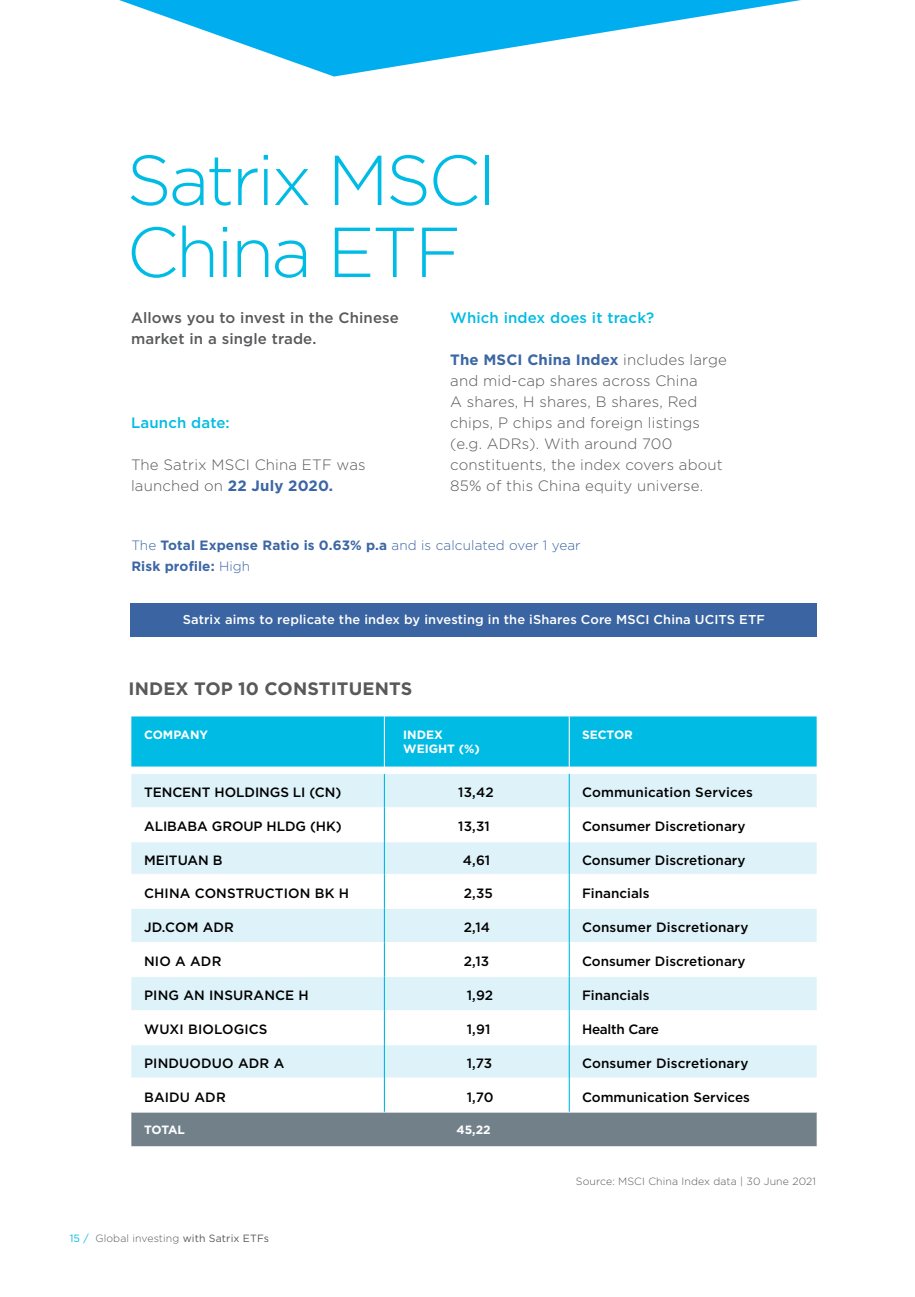
<style>
.page{position:relative;width:915px;height:1297px;background:#fff}
.page>*{position:absolute;margin:0;border:0;box-sizing:border-box;transform-origin:0 0}
.t1{font:300 70.5px/72px "Gotham";letter-spacing:-.04em;color:#00bce4}
.t2{font:700 18px "Gotham";letter-spacing:.01em;color:#58595b}
.t3{font:300 15px/21px "Gotham";letter-spacing:.01em;color:#58595b}
.t4{font:500 15px/21px "Gotham";letter-spacing:.01em;color:#58595b}
.t5{font:500 15px "Gotham";letter-spacing:.01em;color:#00bce4}
.t6{font:500 13.5px "Gotham";color:#000}
.t7{font:700 13.5px/21px "Gotham";letter-spacing:.01em;color:#3c66a4}
.t8{font:500 13.5px "Gotham";letter-spacing:-.02em;color:#000}
.t9{font:500 12.9px "Gotham";letter-spacing:.01em;color:#fff}
.t10{font:700 12px/14.4px "Gotham";color:#fff}
.t11{font:300 10.5px "Gotham";letter-spacing:.01em;color:#58595b}
.s1{font-weight:700;color:#3c66a4}
.s2{font-weight:300}
.s3{font-weight:400;color:#00bce4}
.s4{font-weight:400}
</style>
<div class="page">
<svg style="left:119px;top:0;width:681px;height:77px"></svg>
<div style="left:130px;top:603px;width:686px;height:34px;background:#3a64a2"></div>
<div style="left:131px;top:716px;width:685px;height:50px;background:#00bce4"></div>
<svg style="left:131px;top:774px;width:685px;height:303px;fill:#def2f9"></svg>
<div style="left:131px;top:1113px;width:685px;height:33px;background:#72808a"></div>
<hr style="left:131px;top:807px;width:253px;height:1px;background:#fff">
<hr style="left:385px;top:807px;width:183px;height:1px;background:#fff">
<hr style="left:569px;top:807px;width:247px;height:1px;background:#fff">
<hr style="left:131px;top:841px;width:253px;height:1px;background:#fff">
<hr style="left:385px;top:841px;width:183px;height:1px;background:#fff">
<hr style="left:569px;top:841px;width:247px;height:1px;background:#fff">
<hr style="left:131px;top:874px;width:253px;height:1px;background:#fff">
<hr style="left:385px;top:874px;width:183px;height:1px;background:#fff">
<hr style="left:569px;top:874px;width:247px;height:1px;background:#fff">
<hr style="left:131px;top:908px;width:253px;height:1px;background:#fff">
<hr style="left:385px;top:908px;width:183px;height:1px;background:#fff">
<hr style="left:569px;top:908px;width:247px;height:1px;background:#fff">
<hr style="left:131px;top:942px;width:253px;height:1px;background:#fff">
<hr style="left:385px;top:942px;width:183px;height:1px;background:#fff">
<hr style="left:569px;top:942px;width:247px;height:1px;background:#fff">
<hr style="left:131px;top:976px;width:253px;height:1px;background:#fff">
<hr style="left:385px;top:976px;width:183px;height:1px;background:#fff">
<hr style="left:569px;top:976px;width:247px;height:1px;background:#fff">
<hr style="left:131px;top:1010px;width:253px;height:1px;background:#fff">
<hr style="left:385px;top:1010px;width:183px;height:1px;background:#fff">
<hr style="left:569px;top:1010px;width:247px;height:1px;background:#fff">
<hr style="left:131px;top:1044px;width:253px;height:1px;background:#fff">
<hr style="left:385px;top:1044px;width:183px;height:1px;background:#fff">
<hr style="left:569px;top:1044px;width:247px;height:1px;background:#fff">
<hr style="left:384px;top:716px;width:1px;height:50px;background:#fff">
<hr style="left:568px;top:716px;width:1px;height:50px;background:#fff">
<hr style="left:384px;top:774px;width:1px;height:34px;background:#00bce4">
<hr style="left:568px;top:774px;width:1px;height:34px;background:#00bce4">
<hr style="left:384px;top:808px;width:1px;height:34px;background:#00bce4">
<hr style="left:568px;top:808px;width:1px;height:34px;background:#00bce4">
<hr style="left:384px;top:842px;width:1px;height:32px;background:#00bce4">
<hr style="left:568px;top:842px;width:1px;height:32px;background:#00bce4">
<hr style="left:384px;top:874px;width:1px;height:34px;background:#00bce4">
<hr style="left:568px;top:874px;width:1px;height:34px;background:#00bce4">
<hr style="left:384px;top:908px;width:1px;height:34px;background:#00bce4">
<hr style="left:568px;top:908px;width:1px;height:34px;background:#00bce4">
<hr style="left:384px;top:942px;width:1px;height:35px;background:#00bce4">
<hr style="left:568px;top:942px;width:1px;height:35px;background:#00bce4">
<hr style="left:384px;top:977px;width:1px;height:34px;background:#00bce4">
<hr style="left:568px;top:977px;width:1px;height:34px;background:#00bce4">
<hr style="left:384px;top:1011px;width:1px;height:34px;background:#00bce4">
<hr style="left:568px;top:1011px;width:1px;height:34px;background:#00bce4">
<hr style="left:384px;top:1045px;width:1px;height:33px;background:#00bce4">
<hr style="left:568px;top:1045px;width:1px;height:33px;background:#00bce4">
<hr style="left:384px;top:1078px;width:1px;height:34px;background:#00bce4">
<hr style="left:568px;top:1078px;width:1px;height:34px;background:#00bce4">
<h1 class="t1" style="left:126px;top:142px;width:371px">Satrix MSCI<br>China ETF</h1>
<p class="t4" style="left:131px;top:307px;width:269px">Allows you to invest in the Chinese market in a single trade.</p>
<p class="t5" style="left:131px;top:412px;width:100px">Launch date:</p>
<p class="t3" style="left:131px;top:453px;width:236px">The Satrix MSCI China ETF was launched on <span class="s1">22 July 2020.</span></p>
<p class="t5" style="left:450px;top:307px;width:205px">Which index does it track?</p>
<p class="t3" style="left:450px;top:348px;width:278px"><span class="s1">The MSCI China Index</span> includes large and mid-cap shares across China<br>A shares, H shares, B shares, Red chips, P chips and foreign listings (e.g. ADRs). With around 700 constituents, the index covers about 85% of this China equity universe.</p>
<p class="t7" style="left:131px;top:535px;width:450px"><span class="s2">The</span> Total Expense Ratio is 0.63% p.a <span class="s2">and is calculated over 1 year<br></span>Risk profile: <span class="s2">High</span></p>
<p class="t9" style="left:183px;top:611px;width:583px">Satrix aims to replicate the index by investing in the iShares Core MSCI China UCITS ETF</p>
<h2 class="t2" style="left:128px;top:677px;width:285px">INDEX TOP 10 CONSTITUENTS</h2>
<p class="t10" style="left:144px;top:727px;width:65px">COMPANY</p>
<p class="t10" style="left:403px;top:727px;width:78px">INDEX<br>WEIGHT (%)</p>
<p class="t10" style="left:582px;top:727px;width:52px">SECTOR</p>
<p class="t6" style="left:144px;top:784px;width:199px">TENCENT HOLDINGS LI (CN)</p>
<p class="t6" style="left:458px;top:784px;width:37px">13,42</p>
<p class="t6" style="left:582px;top:784px;width:172px">Communication Services</p>
<p class="t6" style="left:144px;top:818px;width:199px">ALIBABA GROUP HLDG (HK)</p>
<p class="t6" style="left:458px;top:818px;width:33px">13,31</p>
<p class="t6" style="left:582px;top:818px;width:165px">Consumer Discretionary</p>
<p class="t6" style="left:144px;top:852px;width:80px">MEITUAN B</p>
<p class="t6" style="left:463px;top:852px;width:29px">4,61</p>
<p class="t6" style="left:582px;top:852px;width:165px">Consumer Discretionary</p>
<p class="t6" style="left:144px;top:884px;width:206px">CHINA CONSTRUCTION BK H</p>
<p class="t6" style="left:463px;top:884px;width:30px">2,35</p>
<p class="t6" style="left:582px;top:884px;width:69px">Financials</p>
<p class="t6" style="left:144px;top:918px;width:91px">JD.COM ADR</p>
<p class="t6" style="left:463px;top:918px;width:28px">2,14</p>
<p class="t6" style="left:582px;top:918px;width:168px">Consumer Discretionary</p>
<p class="t6" style="left:144px;top:952px;width:79px">NIO A ADR</p>
<p class="t6" style="left:463px;top:952px;width:27px">2,13</p>
<p class="t6" style="left:582px;top:952px;width:165px">Consumer Discretionary</p>
<p class="t6" style="left:144px;top:986px;width:166px">PING AN INSURANCE H</p>
<p class="t6" style="left:466px;top:986px;width:28px">1,92</p>
<p class="t6" style="left:582px;top:986px;width:69px">Financials</p>
<p class="t6" style="left:144px;top:1021px;width:125px">WUXI BIOLOGICS</p>
<p class="t6" style="left:466px;top:1021px;width:25px">1,91</p>
<p class="t8" style="left:582px;top:1021px;width:78px">Health Care</p>
<p class="t6" style="left:144px;top:1055px;width:142px">PINDUODUO ADR A</p>
<p class="t6" style="left:466px;top:1055px;width:27px">1,73</p>
<p class="t6" style="left:582px;top:1055px;width:168px">Consumer Discretionary</p>
<p class="t6" style="left:144px;top:1088px;width:83px">BAIDU ADR</p>
<p class="t6" style="left:466px;top:1088px;width:28px">1,70</p>
<p class="t6" style="left:582px;top:1088px;width:169px">Communication Services</p>
<p class="t10" style="left:144px;top:1122px;width:42px">TOTAL</p>
<p class="t10" style="left:456px;top:1122px;width:36px">45,22</p>
<p class="t11" style="left:70px;top:1232px;width:201px"><span class="s3">15 /</span> Global investing <span class="s4">with Satrix ETFs</span></p>
<p class="t11" style="left:575px;top:1175px;width:241px">Source: MSCI China Index data | 30 June 2021</p>
</div>
